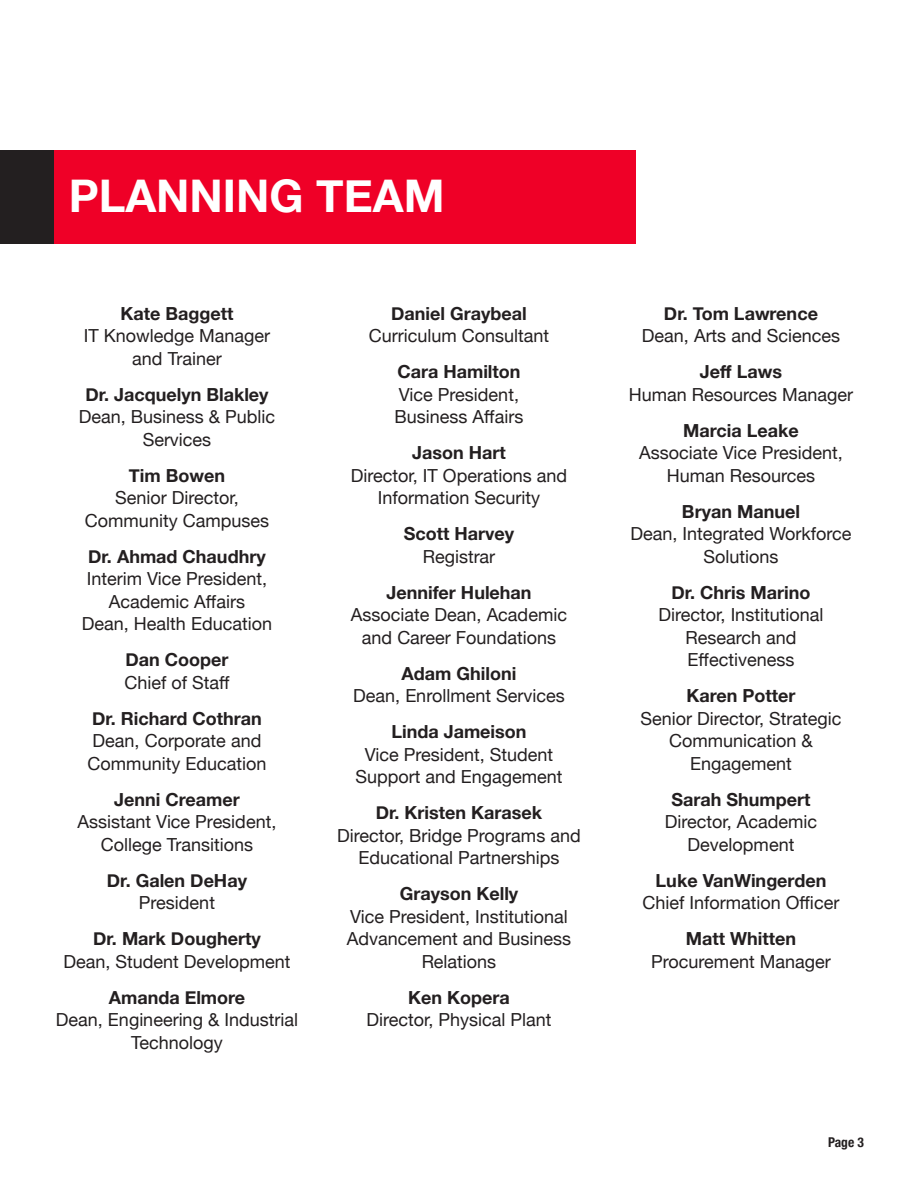
<style>
.page{position:relative;width:918px;height:1188px;background:#fff}
.page>*{position:absolute;margin:0;border:0;box-sizing:border-box;transform-origin:0 0}
.t1{font:700 45px "Helvetica Neue";color:#fff}
.t2{font:18px/22.5px "Helvetica Neue";color:#231f20;text-align:center}
.t3{font:700 18px/22.5px "Helvetica Neue";color:#231f20;text-align:center}
.t4{font:700 condensed 13.5px "Helvetica Neue";color:#231f20}
.s1{font-weight:700}
.s2{font-weight:400}
</style>
<div class="page">
<div style="left:52px;top:150px;width:584px;height:94px;background:#ef0027"></div>
<div style="left:0;top:150px;width:54px;height:94px;background:#231f20"></div>
<p class="t1" style="left:69px;top:161px;width:377px">PLANNING TEAM</p>
<p class="t2" style="left:84px;top:303px;width:188px"><span class="s1">Kate Baggett<br></span>IT Knowledge Manager and Trainer</p>
<p class="t2" style="left:79px;top:384px;width:198px"><span class="s1">Dr. Jacquelyn Blakley<br></span>Dean, Business &amp; Public<br>Services</p>
<p class="t2" style="left:85px;top:465px;width:186px"><span class="s1">Tim Bowen<br></span>Senior Director,<br>Community Campuses</p>
<p class="t2" style="left:82px;top:546px;width:192px"><span class="s1">Dr. Ahmad Chaudhry<br></span>Interim Vice President,<br>Academic Affairs<br>Dean, Health Education</p>
<p class="t2" style="left:124px;top:650px;width:107px;text-align:left"><span class="s1">Dan Cooper<br></span>Chief of Staff</p>
<p class="t2" style="left:88px;top:708px;width:180px;text-align:left"><span class="s1">Dr. Richard Cothran<br></span>Dean, Corporate and<br>Community Education</p>
<p class="t2" style="left:78px;top:789px;width:200px"><span class="s1">Jenni Creamer<br></span>Assistant Vice President,<br>College Transitions</p>
<p class="t3" style="left:107px;top:870px;width:142px">Dr. Galen DeHay<br><span class="s2">President</span></p>
<p class="t2" style="left:63px;top:929px;width:229px"><span class="s1">Dr. Mark Dougherty<br></span>Dean, Student Development</p>
<p class="t2" style="left:56px;top:987px;width:244px"><span class="s1">Amanda Elmore<br></span>Dean, Engineering &amp; Industrial<br>Technology</p>
<p class="t2" style="left:369px;top:303px;width:182px"><span class="s1">Daniel Graybeal<br></span>Curriculum Consultant</p>
<p class="t2" style="left:395px;top:362px;width:130px;text-align:left"><span class="s1">Cara Hamilton<br></span>Vice President,<br>Business Affairs</p>
<p class="t2" style="left:351px;top:443px;width:218px"><span class="s1">Jason Hart<br></span>Director, IT Operations and<br>Information Security</p>
<p class="t3" style="left:404px;top:523px;width:112px">Scott Harvey<br><span class="s2">Registrar</span></p>
<p class="t2" style="left:351px;top:582px;width:218px"><span class="s1">Jennifer Hulehan<br></span>Associate Dean, Academic and Career Foundations</p>
<p class="t2" style="left:353px;top:663px;width:213px"><span class="s1">Adam Ghiloni<br></span>Dean, Enrollment Services</p>
<p class="t2" style="left:355px;top:722px;width:209px"><span class="s1">Linda Jameison<br></span>Vice President, Student<br>Support and Engagement</p>
<p class="t2" style="left:337px;top:803px;width:245px"><span class="s1">Dr. Kristen Karasek<br></span>Director, Bridge Programs and<br>Educational Partnerships</p>
<p class="t2" style="left:347px;top:884px;width:226px"><span class="s1">Grayson Kelly<br></span>Vice President, Institutional<br>Advancement and Business<br>Relations</p>
<p class="t2" style="left:366px;top:987px;width:187px"><span class="s1">Ken Kopera<br></span>Director, Physical Plant</p>
<p class="t2" style="left:642px;top:303px;width:200px"><span class="s1">Dr. Tom Lawrence<br></span>Dean, Arts and Sciences</p>
<p class="t2" style="left:629px;top:362px;width:226px"><span class="s1">Jeff Laws<br></span>Human Resources Manager</p>
<p class="t2" style="left:639px;top:420px;width:205px"><span class="s1">Marcia Leake<br></span>Associate Vice President,<br>Human Resources</p>
<p class="t2" style="left:630px;top:501px;width:223px"><span class="s1">Bryan Manuel<br></span>Dean, Integrated Workforce<br>Solutions</p>
<p class="t2" style="left:659px;top:582px;width:166px"><span class="s1">Dr. Chris Marino<br></span>Director, Institutional<br>Research and<br>Effectiveness</p>
<p class="t2" style="left:640px;top:686px;width:203px"><span class="s1">Karen Potter<br></span>Senior Director, Strategic<br>Communication &amp;<br>Engagement</p>
<p class="t2" style="left:665px;top:789px;width:154px"><span class="s1">Sarah Shumpert<br></span>Director, Academic<br>Development</p>
<p class="t2" style="left:643px;top:870px;width:198px"><span class="s1">Luke VanWingerden<br></span>Chief Information Officer</p>
<p class="t2" style="left:651px;top:929px;width:181px"><span class="s1">Matt Whitten<br></span>Procurement Manager</p>
<p class="t4" style="left:828px;top:1131px;width:37px">Page 3</p>
</div>
